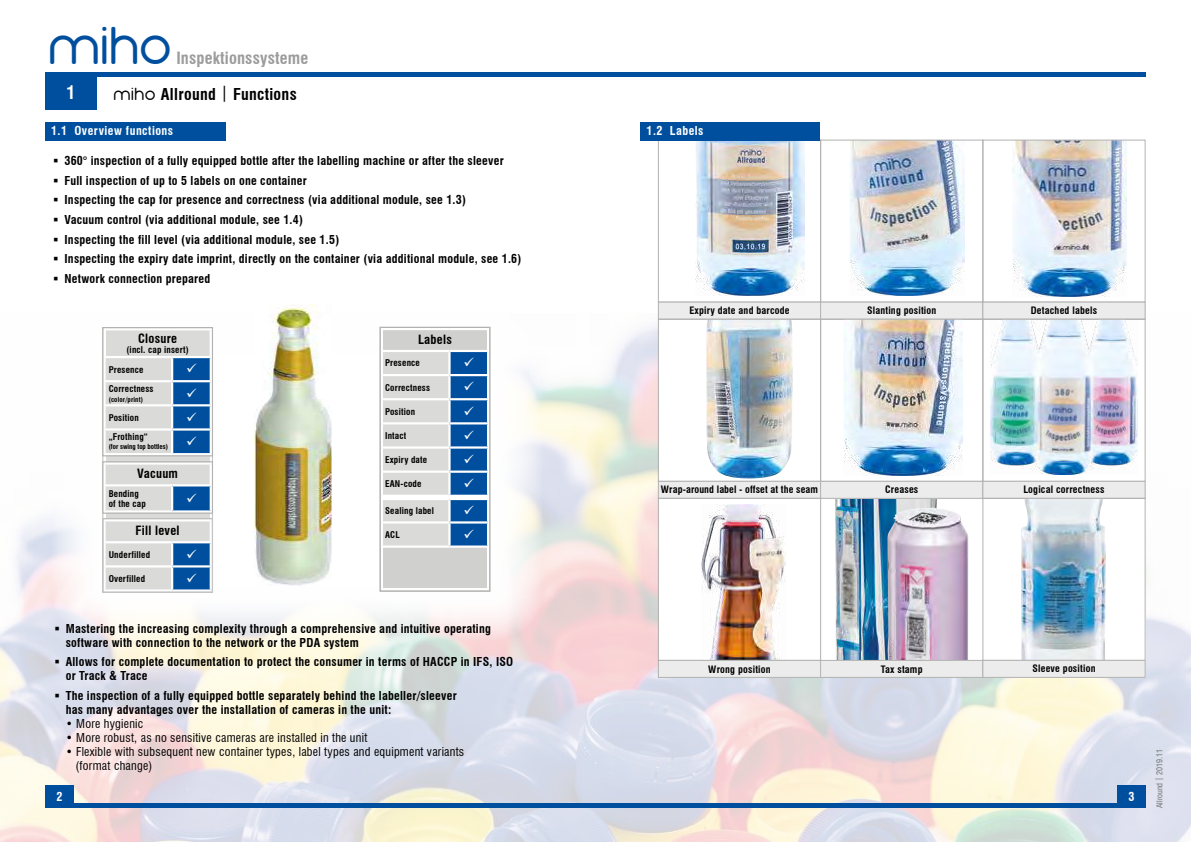
<style>
.page{position:relative;width:1191px;height:842px;background:#fff}
.page>*{position:absolute;margin:0;border:0;box-sizing:border-box;transform-origin:0 0}
.t1{font:48.4px "miho";color:#004f9e}
.t2{font:700 condensed 18px "Swiss 721 BT";color:#fff}
.t3{font:700 condensed 16.5px "Swiss 721 BT";letter-spacing:.01em;color:#9d9c9c}
.t4{font:700 condensed 16px "Swiss 721 BT";letter-spacing:.02em;color:#000}
.t5{font:700 condensed 12.5px "Swiss 721 BT";letter-spacing:.02em;color:#000}
.t6{font:700 condensed 12px/19.7px "Swiss 721 BT";letter-spacing:.02em;color:#000}
.t7{font:condensed 12px/14px "Swiss 721 BT";letter-spacing:.02em;color:#000}
.t8{font:700 condensed 12px "Swiss 721 BT";letter-spacing:.04em;color:#fff}
.t9{font:700 condensed 10px "Swiss 721 BT";letter-spacing:.02em;color:#000}
.t10{font:700 condensed 9.1px/19.4px "Swiss 721 BT";letter-spacing:.02em;color:#000}
.t11{font:condensed 8px "Swiss 721 BT";color:#6f6f6e}
.t12{font:700 condensed 6.8px "Swiss 721 BT";color:#000}
.t13{font:700 condensed 6.8px "Swiss 721 BT";letter-spacing:.02em;color:#000}
.s1{font-family:"miho";font-weight:400;font-stretch:normal}
.s2{font-weight:400}
</style>
<div class="page">
<img style="left:0;top:314px;width:1191px;height:528px">
<svg style="left:47px;top:314px;width:499px;height:330px"></svg>
<div style="left:659px;top:139px;width:486px;height:538px;background:#fff"></div>
<hr style="left:45px;top:804px;width:1100px;height:4px;background:#004f9e">
<div style="left:1117px;top:785px;width:28px;height:23px;background:#004f9e"></div>
<div style="left:45px;top:785px;width:29px;height:23px;background:#004f9e"></div>
<hr style="left:45px;top:72px;width:1100px;height:4px;background:#004f9e">
<div style="left:45px;top:76px;width:51px;height:34px;background:#004f9e"></div>
<div style="left:45px;top:122px;width:180px;height:18px;background:#004f9e"></div>
<hr style="left:103px;top:589px;width:69px;height:3px;background:#fff">
<hr style="left:172px;top:589px;width:40px;height:3px;background:#fff">
<div style="left:102px;top:518px;width:111px;height:75px;border:1px solid #b2b2b1"></div>
<div style="left:383px;top:329px;width:103px;height:259px;background:#d0d0cf"></div>
<div style="left:106px;top:328px;width:103px;height:190px;background:#dadad9"></div>
<hr style="left:381px;top:328px;width:68px;height:2px;background:#fff">
<hr style="left:381px;top:330px;width:2px;height:20px;background:#fff">
<hr style="left:449px;top:328px;width:40px;height:2px;background:#fff">
<hr style="left:487px;top:330px;width:2px;height:20px;background:#fff">
<hr style="left:381px;top:350px;width:68px;height:2px;background:#fff">
<hr style="left:449px;top:350px;width:40px;height:2px;background:#fff">
<hr style="left:381px;top:545px;width:68px;height:3px;background:#fff">
<hr style="left:449px;top:545px;width:40px;height:3px;background:#fff">
<div style="left:379px;top:327px;width:111px;height:265px;border:1px solid #b2b2b1"></div>
<hr style="left:103px;top:328px;width:69px;height:2px;background:#fff">
<hr style="left:103px;top:330px;width:3px;height:26px;background:#fff">
<hr style="left:172px;top:328px;width:40px;height:2px;background:#fff">
<hr style="left:210px;top:330px;width:2px;height:26px;background:#fff">
<hr style="left:103px;top:356px;width:69px;height:2px;background:#fff">
<hr style="left:172px;top:356px;width:40px;height:2px;background:#fff">
<div style="left:102px;top:327px;width:111px;height:129px;border:1px solid #b2b2b1"></div>
<hr style="left:103px;top:510px;width:69px;height:3px;background:#fff">
<hr style="left:172px;top:510px;width:40px;height:3px;background:#fff">
<div style="left:102px;top:461px;width:111px;height:53px;border:1px solid #b2b2b1"></div>
<img style="left:254px;top:304px;width:78px;height:281px">
<img style="left:835px;top:499px;width:102px;height:161px">
<img style="left:887px;top:508px;width:81px;height:152px">
<img style="left:695px;top:142px;width:110px;height:153px">
<div style="left:658px;top:140px;width:163px;height:163px;border:1px solid #b2b2b1"></div>
<div style="left:658px;top:302px;width:162px;height:17px;background:#ececec"></div>
<div style="left:658px;top:302px;width:163px;height:18px;border:1px solid #b2b2b1"></div>
<img style="left:849px;top:142px;width:115px;height:154px">
<div style="left:820px;top:140px;width:163px;height:163px;border:1px solid #b2b2b1"></div>
<div style="left:820px;top:302px;width:162px;height:17px;background:#ececec"></div>
<div style="left:820px;top:302px;width:163px;height:18px;border:1px solid #b2b2b1"></div>
<img style="left:1012px;top:142px;width:114px;height:155px">
<div style="left:982px;top:140px;width:163px;height:163px;border:1px solid #b2b2b1"></div>
<div style="left:983px;top:302px;width:162px;height:17px;background:#ececec"></div>
<div style="left:982px;top:302px;width:163px;height:18px;border:1px solid #b2b2b1"></div>
<img style="left:706px;top:321px;width:86px;height:158px">
<div style="left:658px;top:319px;width:163px;height:163px;border:1px solid #b2b2b1"></div>
<div style="left:658px;top:481px;width:162px;height:17px;background:#ececec"></div>
<div style="left:658px;top:481px;width:163px;height:18px;border:1px solid #b2b2b1"></div>
<img style="left:844px;top:321px;width:118px;height:154px">
<div style="left:820px;top:319px;width:163px;height:163px;border:1px solid #b2b2b1"></div>
<div style="left:820px;top:481px;width:162px;height:17px;background:#ececec"></div>
<div style="left:820px;top:481px;width:163px;height:18px;border:1px solid #b2b2b1"></div>
<img style="left:990px;top:321px;width:147px;height:153px">
<div style="left:982px;top:319px;width:163px;height:163px;border:1px solid #b2b2b1"></div>
<div style="left:983px;top:481px;width:162px;height:17px;background:#ececec"></div>
<div style="left:982px;top:481px;width:163px;height:18px;border:1px solid #b2b2b1"></div>
<img style="left:701px;top:504px;width:85px;height:155px">
<div style="left:658px;top:498px;width:163px;height:163px;border:1px solid #b2b2b1"></div>
<div style="left:658px;top:660px;width:162px;height:17px;background:#ececec"></div>
<div style="left:658px;top:660px;width:163px;height:18px;border:1px solid #b2b2b1"></div>
<div style="left:820px;top:660px;width:162px;height:17px;background:#ececec"></div>
<div style="left:820px;top:660px;width:163px;height:18px;border:1px solid #b2b2b1"></div>
<img style="left:1021px;top:500px;width:84px;height:159px">
<div style="left:982px;top:498px;width:163px;height:163px;border:1px solid #b2b2b1"></div>
<div style="left:983px;top:660px;width:162px;height:17px;background:#ececec"></div>
<div style="left:982px;top:660px;width:163px;height:18px;border:1px solid #b2b2b1"></div>
<div style="left:641px;top:122px;width:179px;height:19px;background:#004f9e"></div>
<svg style="left:55px;top:626px;width:4px;height:4px"></svg>
<svg style="left:55px;top:660px;width:4px;height:4px"></svg>
<svg style="left:55px;top:694px;width:4px;height:3px"></svg>
<svg style="left:104px;top:520px;width:107px;height:70px;background:#b0c1d1"></svg>
<svg style="left:381px;top:351px;width:108px;height:196px"></svg>
<svg style="left:104px;top:357px;width:107px;height:97px"></svg>
<svg style="left:104px;top:463px;width:108px;height:48px"></svg>
<h1 class="t1" style="left:48px;top:19px;width:125px">miho</h1>
<h3 class="t3" style="left:176px;top:48px;width:133px">Inspektionssysteme</h3>
<h2 class="t2" style="left:66px;top:82px;width:10px">1</h2>
<h3 class="t4" style="left:113px;top:84px;width:185px"><span class="s1">miho</span> Allround <span class="s2">|</span> Functions</h3>
<p class="t8" style="left:51px;top:123px;width:124px">1.1 Overview functions</p>
<p class="t6" style="left:64px;top:151px;width:458px">360° inspection of a fully equipped bottle after the labelling machine or after the sleever Full inspection of up to 5 labels on one container<br>Inspecting the cap for presence and correctness (via additional module, see 1.3)<br>Vacuum control (via additional module, see 1.4)<br>Inspecting the fill level (via additional module, see 1.5)<br>Inspecting the expiry date imprint, directly on the container (via additional module, see 1.6)<br>Network connection prepared</p>
<p class="t5" style="left:138px;top:331px;width:41px">Closure</p>
<p class="t10" style="left:109px;top:340px;width:82px;text-indent:18px">(incl. cap insert)<br>Presence</p>
<p class="t10" style="left:109px;top:379px;width:46px">Correctness</p>
<p class="t13" style="left:109px;top:395px;width:36px">(color/print)</p>
<p class="t10" style="left:109px;top:408px;width:32px">Position</p>
<p class="t10" style="left:109px;top:427px;width:41px">„Frothing“</p>
<p class="t12" style="left:109px;top:442px;width:61px">(for swing top bottles)</p>
<p class="t5" style="left:137px;top:466px;width:42px">Vacuum</p>
<p class="t10" style="left:109px;top:488px;width:39px;line-height:10.2px">Bending of the cap</p>
<p class="t5" style="left:136px;top:523px;width:46px">Fill level</p>
<p class="t10" style="left:109px;top:545px;width:43px">Underfilled</p>
<p class="t10" style="left:109px;top:569px;width:38px">Overfilled</p>
<p class="t5" style="left:418px;top:332px;width:35px">Labels</p>
<p class="t10" style="left:385px;top:353px;width:36px">Presence</p>
<p class="t10" style="left:385px;top:378px;width:46px">Correctness</p>
<p class="t10" style="left:385px;top:402px;width:32px">Position</p>
<p class="t10" style="left:385px;top:426px;width:23px">Intact</p>
<p class="t10" style="left:385px;top:450px;width:44px">Expiry date</p>
<p class="t10" style="left:385px;top:474px;width:38px">EAN-code</p>
<p class="t10" style="left:385px;top:501px;width:50px">Sealing label</p>
<p class="t10" style="left:385px;top:525px;width:16px">ACL</p>
<p class="t6" style="left:66px;top:621px;width:427px;line-height:14px">Mastering the increasing complexity through a comprehensive and intuitive operating software with connection to the network or the PDA system</p>
<p class="t6" style="left:66px;top:655px;width:449px;line-height:14px">Allows for complete documentation to protect the consumer in terms of HACCP in IFS, ISO or Track &amp; Trace</p>
<p class="t6" style="left:66px;top:689px;width:392px;line-height:14px">The inspection of a fully equipped bottle separately behind the labeller/sleever has many advantages over the installation of cameras in the unit:</p>
<p class="t7" style="left:66px;top:717px;width:79px">• More hygienic</p>
<p class="t7" style="left:66px;top:731px;width:303px">• More robust, as no sensitive cameras are installed in the unit</p>
<p class="t7" style="left:75px;top:745px;width:390px;text-indent:-10px">• Flexible with subsequent new container types, label types and equipment variants (format change)</p>
<p class="t8" style="left:646px;top:124px;width:58px">1.2 Labels</p>
<p class="t9" style="left:689px;top:305px;width:102px">Expiry date and barcode</p>
<p class="t9" style="left:867px;top:305px;width:71px">Slanting position</p>
<p class="t9" style="left:1030px;top:305px;width:68px">Detached labels</p>
<p class="t9" style="left:661px;top:484px;width:158px">Wrap-around label - offset at the seam</p>
<p class="t9" style="left:885px;top:484px;width:35px">Creases</p>
<p class="t9" style="left:1023px;top:484px;width:83px">Logical correctness</p>
<p class="t9" style="left:708px;top:663px;width:64px">Wrong position</p>
<p class="t9" style="left:881px;top:663px;width:43px">Tax stamp</p>
<p class="t9" style="left:1032px;top:663px;width:65px">Sleeve position</p>
<p class="t8" style="left:57px;top:790px;width:7px">2</p>
<p class="t8" style="left:1128px;top:790px;width:7px">3</p>
<p class="t11" style="left:1154px;top:808px;width:60px;rotate:-90deg">Allround | 2019.11</p>
</div>
